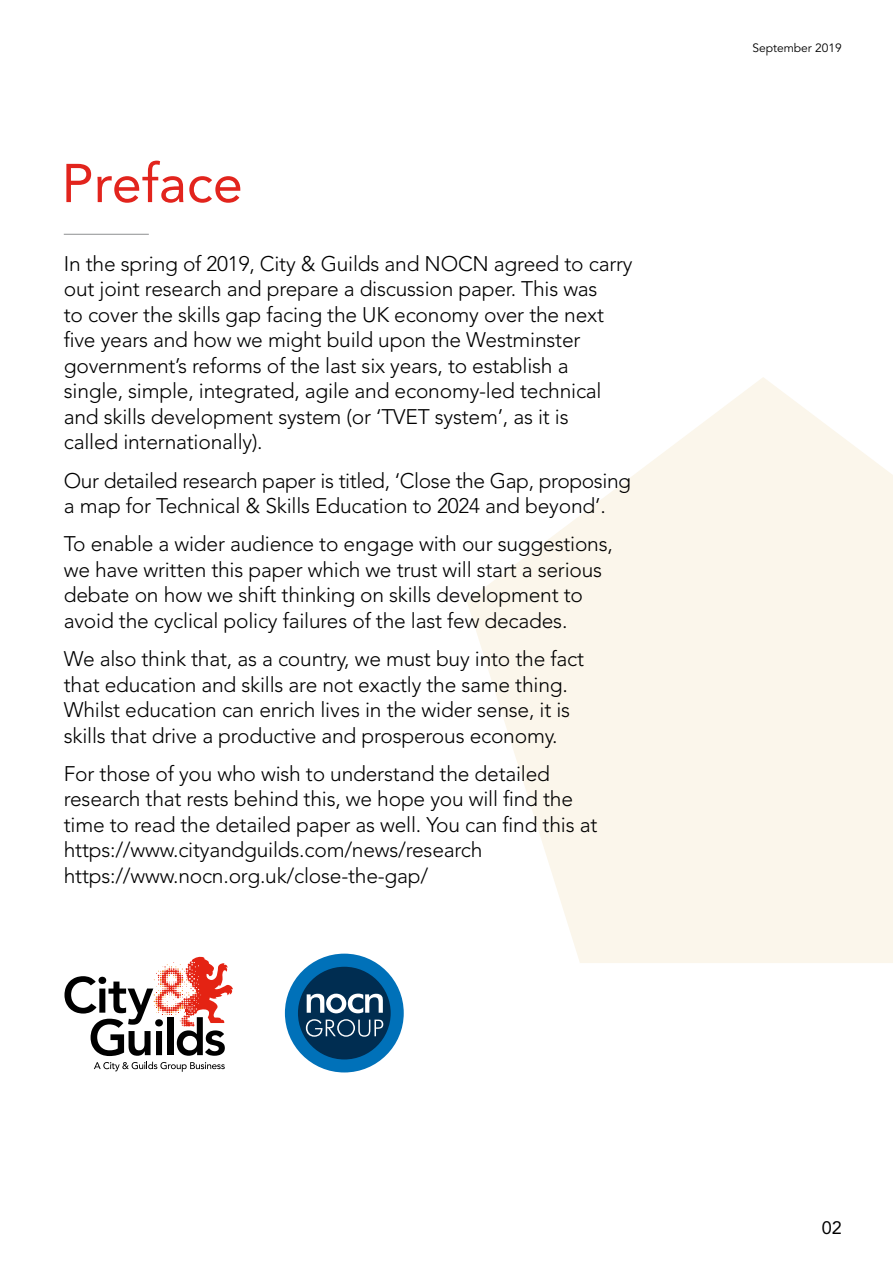
<style>
.page{position:relative;width:893px;height:1263px;background:#fff}
.page>*{position:absolute;margin:0;border:0;box-sizing:border-box;transform-origin:0 0}
.t1{font:54px "Avenir";color:#e2241d}
.t2{font:300 21px/25.5px "Avenir";letter-spacing:-.01em;color:#000}
.t3{font:18px "Avenir";color:#000}
.t4{font:12px "Avenir";color:#000}
</style>
<div class="page">
<svg style="left:467px;top:377px;width:426px;height:586px;fill:#fbf6eb"></svg>
<hr style="left:64px;top:234px;width:85px;height:1px;background:#8e8f90">
<svg style="left:94px;top:1062px;width:131px;height:10px"></svg>
<svg style="left:65px;top:957px;width:168px;height:99px"></svg>
<div style="left:285px;top:954px;width:119px;height:118px;background:#0071b9;border-radius:50%"></div>
<div style="left:298px;top:967px;width:93px;height:92px;background:#002d51;border-radius:50%"></div>
<svg style="left:307px;top:993px;width:76px;height:20px"></svg>
<svg style="left:306px;top:1019px;width:77px;height:18px"></svg>
<h1 class="t1" style="left:62px;top:152px;width:183px">Preface</h1>
<p class="t2" style="left:64px;top:251px;width:570px">In the spring of 2019, City &amp; Guilds and NOCN agreed to carry out joint research and prepare a discussion paper. This was<br>to cover the skills gap facing the UK economy over the next five years and how we might build upon the Westminster government’s reforms of the last six years, to establish a single, simple, integrated, agile and economy-led technical and skills development system (or ‘TVET system’, as it is<br>called internationally).</p>
<p class="t2" style="left:64px;top:468px;width:569px">Our detailed research paper is titled, ‘Close the Gap, proposing a map for Technical &amp; Skills Education to 2024 and beyond’.</p>
<p class="t2" style="left:64px;top:531px;width:551px">To enable a wider audience to engage with our suggestions, we have written this paper which we trust will start a serious debate on how we shift thinking on skills development to avoid the cyclical policy failures of the last few decades.</p>
<p class="t2" style="left:64px;top:646px;width:522px">We also think that, as a country, we must buy into the fact that education and skills are not exactly the same thing.<br>Whilst education can enrich lives in the wider sense, it is skills that drive a productive and prosperous economy.</p>
<p class="t2" style="left:64px;top:761px;width:535px">For those of you who wish to understand the detailed research that rests behind this, we hope you will find the time to read the detailed paper as well. You can find this at https://www.cityandguilds.com/news/research https://www.nocn.org.uk/close-the-gap/</p>
<p class="t4" style="left:752px;top:41px;width:91px">September 2019</p>
<p class="t3" style="left:822px;top:1217px;width:22px">02</p>
</div>
